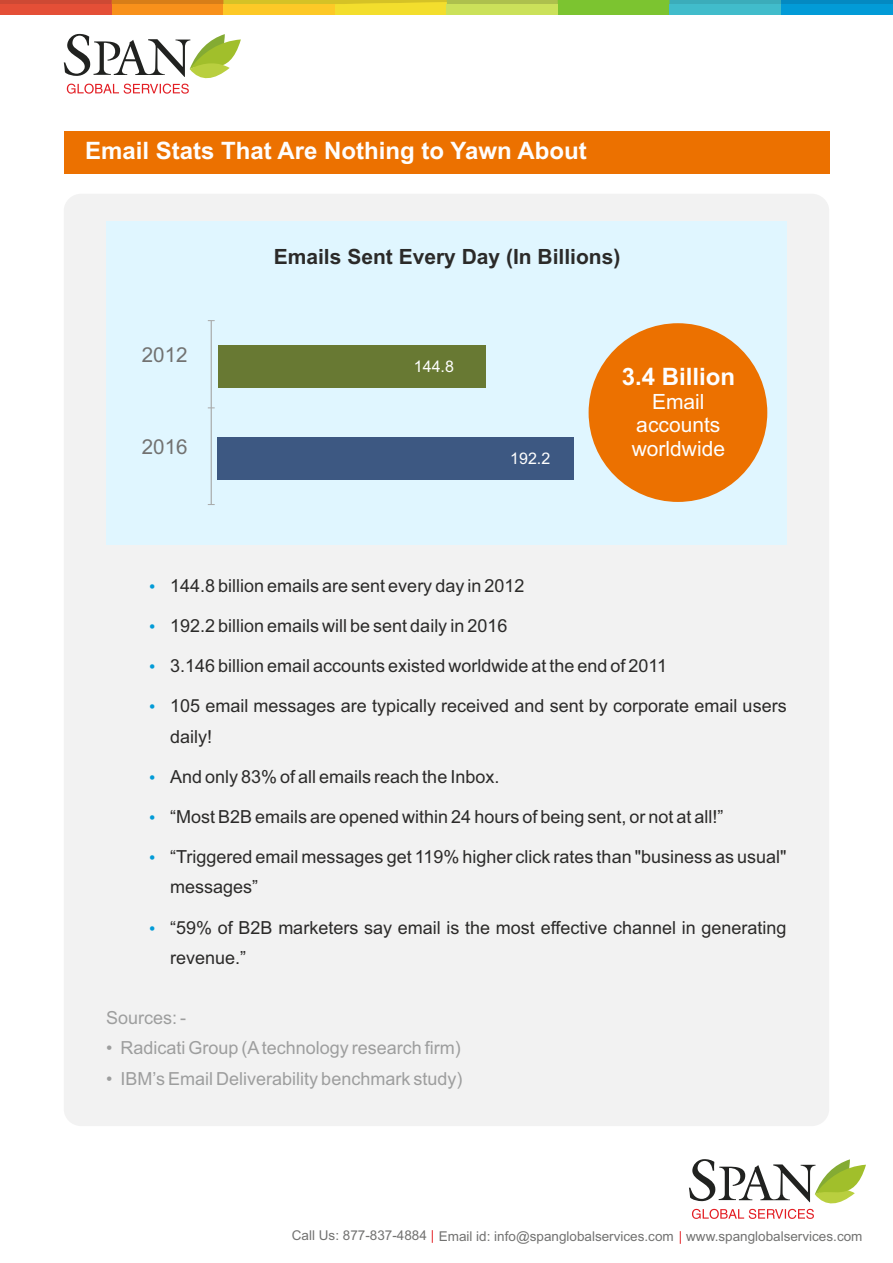
<style>
.page{position:relative;width:893px;height:1263px;background:#fff}
.page>*{position:absolute;margin:0;border:0;box-sizing:border-box;transform-origin:0 0}
.t1{font:700 24px "Arial";color:#fefefe}
.t2{font:700 21px "Arial";color:#2b2a29}
.t3{font:21px/23.4px "Arial";color:#fefefe;text-align:center}
.t4{font:20.55px "Arial";color:#727271}
.t5{font:18px/30.2px "Arial";color:#2b2a29}
.t6{font:18px "Arial";color:#9d9e9e}
.t7{font:16.05px "Arial";color:#fefefe}
.t8{font:13.5px "Arial";color:#727271}
.s1{color:#029bd7}
.s2{color:#e31e24}
</style>
<div class="page">
<div style="left:64px;top:194px;width:765px;height:932px;background:#f2f2f2;border-radius:17px"></div>
<div style="left:106px;top:221px;width:681px;height:323px;background:#e0f6ff"></div>
<div style="left:64px;top:131px;width:765px;height:43px;background:#ec7100"></div>
<hr style="left:211px;top:321px;width:1px;height:183px;background:#a9aaaa">
<div style="left:218px;top:437px;width:356px;height:43px;background:#3d5882"></div>
<div style="left:218px;top:345px;width:267px;height:43px;background:#687933"></div>
<div style="left:589px;top:323px;width:178px;height:179px;background:#ec7100;border-radius:50%"></div>
<svg style="left:0;top:0;width:112px;height:15px"></svg>
<hr style="left:112px;top:0;width:111px;height:4px;background:#d77e18">
<hr style="left:670px;top:0;width:111px;height:4px;background:#3bacba">
<svg style="left:781px;top:0;width:112px;height:15px"></svg>
<div style="left:1px;top:4px;width:111px;height:11px;background:#e44f37"></div>
<div style="left:112px;top:4px;width:111px;height:11px;background:#f8911b"></div>
<svg style="left:223px;top:0;width:447px;height:15px;background:#c6ca2e"></svg>
<div style="left:670px;top:4px;width:111px;height:11px;background:#41bccb"></div>
<div style="left:781px;top:4px;width:111px;height:11px;background:#029bd7"></div>
<div style="left:447px;top:4px;width:111px;height:11px;background:#cbe15a"></div>
<svg style="left:64px;top:34px;width:177px;height:60px"></svg>
<svg style="left:689px;top:1159px;width:177px;height:60px"></svg>
<h1 class="t1" style="left:85px;top:141px;width:503px">Email Stats That Are Nothing to Yawn About</h1>
<p class="t4" style="left:142px;top:347px;width:47px">2012</p>
<p class="t4" style="left:142px;top:439px;width:47px">2016</p>
<p class="t2" style="left:274px;top:248px;width:348px">Emails Sent Every Day (In Billions)</p>
<p class="t7" style="left:414px;top:360px;width:42px">144.8</p>
<p class="t7" style="left:510px;top:452px;width:42px">192.2</p>
<h1 class="t1" style="left:622px;top:367px;width:115px">3.4 Billion</h1>
<p class="t3" style="left:632px;top:392px;width:95px">Email accounts worldwide</p>
<p class="t5" style="left:149px;top:572px;width:377px"><span class="s1">•</span> 144.8 billion emails are sent every day in 2012</p>
<p class="t5" style="left:149px;top:612px;width:360px"><span class="s1">•</span> 192.2 billion emails will be sent daily in 2016</p>
<p class="t5" style="left:149px;top:652px;width:520px"><span class="s1">•</span> 3.146 billion email accounts existed worldwide at the end of 2011</p>
<p class="t5" style="left:170px;top:693px;width:618px;text-indent:-21px"><span class="s1">•</span> 105 email messages are typically received and sent by corporate email users daily!</p>
<p class="t5" style="left:149px;top:763px;width:352px"><span class="s1">•</span> And only 83% of all emails reach the Inbox.</p>
<p class="t5" style="left:149px;top:803px;width:576px"><span class="s1">•</span> “Most B2B emails are opened within 24 hours of being sent, or not at all!”</p>
<p class="t5" style="left:170px;top:843px;width:618px;text-indent:-21px"><span class="s1">•</span> “Triggered email messages get 119% higher click rates than "business as usual" messages”</p>
<p class="t5" style="left:170px;top:914px;width:618px;text-indent:-21px"><span class="s1">•</span> “59% of B2B marketers say email is the most effective channel in generating revenue.”</p>
<p class="t6" style="left:106px;top:1011px;width:82px">Sources: -</p>
<p class="t6" style="left:106px;top:1041px;width:356px">• Radicati Group (Atechnology research firm)</p>
<p class="t6" style="left:106px;top:1071px;width:358px">• IBM’s Email Deliverability benchmark study)</p>
<p class="t8" style="left:292px;top:1231px;width:572px">Call Us: 877-837-4884 <span class="s2">|</span> Email id: info@spanglobalservices.com <span class="s2">|</span> www.spanglobalservices.com</p>
</div>
